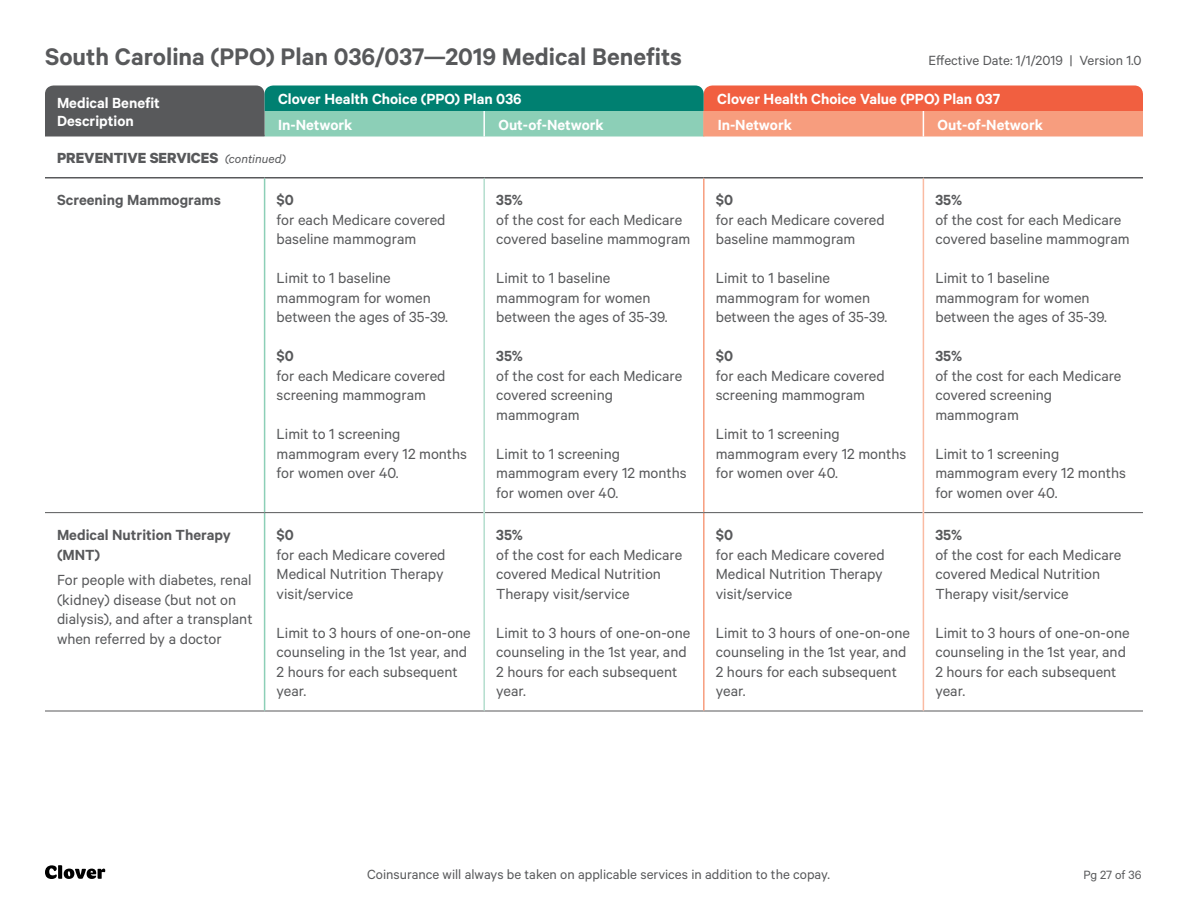
<style>
.page{position:relative;width:1188px;height:918px;background:#fff}
.page>*{position:absolute;margin:0;border:0;box-sizing:border-box;transform-origin:0 0}
.t1{font:600 27px "Calibre";color:#58595b}
.t2{font:16.5px/19.5px "Calibre";color:#58595b}
.t3{font:600 16.5px/18px "Calibre";color:#fff}
.t4{font:600 16.5px/19.5px "Calibre";color:#58595b}
.t5{font:700 16.5px "Calibre";color:#58595b}
.t6{font:15px "Calibre";color:#58595b}
.t7{font:13.5px "Calibre";color:#58595b}
.s1{font-weight:400;font-style:italic;font-size:13.5px}
</style>
<div class="page">
<svg style="left:45px;top:865px;width:60px;height:14px"></svg>
<hr style="left:45px;top:177px;width:220px;height:1px;background:#58595b">
<hr style="left:265px;top:177px;width:219px;height:1px;background:#58595b">
<hr style="left:484px;top:177px;width:220px;height:1px;background:#58595b">
<hr style="left:704px;top:177px;width:219px;height:1px;background:#58595b">
<hr style="left:923px;top:177px;width:220px;height:1px;background:#58595b">
<hr style="left:45px;top:711px;width:220px;height:1px;background:#58595b">
<hr style="left:265px;top:711px;width:219px;height:1px;background:#58595b">
<hr style="left:484px;top:711px;width:220px;height:1px;background:#58595b">
<hr style="left:704px;top:711px;width:219px;height:1px;background:#58595b">
<hr style="left:923px;top:711px;width:220px;height:1px;background:#58595b">
<hr style="left:703px;top:178px;width:2px;height:334px;background:#f79d7e">
<hr style="left:703px;top:513px;width:2px;height:198px;background:#f79d7e">
<hr style="left:264px;top:178px;width:1px;height:334px;background:#8ccfb7">
<hr style="left:264px;top:513px;width:1px;height:198px;background:#8ccfb7">
<hr style="left:45px;top:512px;width:220px;height:1px;background:#58595b">
<hr style="left:265px;top:512px;width:218px;height:1px;background:#58595b">
<hr style="left:485px;top:512px;width:219px;height:1px;background:#58595b">
<hr style="left:704px;top:512px;width:219px;height:1px;background:#58595b">
<hr style="left:924px;top:512px;width:219px;height:1px;background:#58595b">
<hr style="left:923px;top:178px;width:1px;height:335px;background:#fabba3">
<hr style="left:923px;top:513px;width:1px;height:198px;background:#fabba3">
<hr style="left:483px;top:178px;width:2px;height:335px;background:#b4dece">
<hr style="left:483px;top:513px;width:2px;height:198px;background:#b4dece">
<svg style="left:45px;top:86px;width:1098px;height:50px;background:#8f8773"></svg>
<h1 class="t1" style="left:45px;top:41px;width:639px">South Carolina (PPO) Plan 036/037—2019 Medical Benefits</h1>
<p class="t6" style="left:928px;top:52px;width:215px">Effective Date: 1/1/2019 | Version 1.0</p>
<p class="t3" style="left:57px;top:94px;width:104px">Medical Benefit<br>Description</p>
<p class="t3" style="left:278px;top:90px;width:245px">Clover Health Choice (PPO) Plan 036</p>
<p class="t3" style="left:717px;top:90px;width:284px">Clover Health Choice Value (PPO) Plan 037</p>
<p class="t3" style="left:278px;top:115px;width:76px">In-Network</p>
<p class="t3" style="left:498px;top:115px;width:107px">Out-of-Network</p>
<p class="t3" style="left:718px;top:115px;width:76px">In-Network</p>
<p class="t3" style="left:938px;top:115px;width:107px">Out-of-Network</p>
<p class="t5" style="left:57px;top:148px;width:230px">PREVENTIVE SERVICES <span class="s1">(continued)</span></p>
<p class="t4" style="left:57px;top:190px;width:165px">Screening Mammograms</p>
<p class="t4" style="left:277px;top:190px;width:19px">$0</p>
<p class="t2" style="left:277px;top:209px;width:170px">for each Medicare covered baseline mammogram</p>
<p class="t2" style="left:277px;top:268px;width:173px">Limit to 1 baseline mammogram for women between the ages of 35-39.</p>
<p class="t4" style="left:277px;top:346px;width:19px">$0</p>
<p class="t2" style="left:277px;top:365px;width:170px">for each Medicare covered screening mammogram</p>
<p class="t2" style="left:277px;top:424px;width:192px">Limit to 1 screening mammogram every 12 months for women over 40.</p>
<p class="t4" style="left:57px;top:525px;width:175px">Medical Nutrition Therapy (MNT)</p>
<p class="t2" style="left:57px;top:570px;width:197px">For people with diabetes, renal (kidney) disease (but not on dialysis), and after a transplant when referred by a doctor</p>
<p class="t4" style="left:277px;top:525px;width:19px">$0</p>
<p class="t2" style="left:277px;top:544px;width:170px;text-align:justify">for each Medicare covered Medical Nutrition Therapy visit/service</p>
<p class="t2" style="left:277px;top:622px;width:196px">Limit to 3 hours of one-on-one counseling in the 1st year, and<br>2 hours for each subsequent year.</p>
<p class="t4" style="left:496px;top:190px;width:28px">35%</p>
<p class="t2" style="left:496px;top:209px;width:196px">of the cost for each Medicare covered baseline mammogram</p>
<p class="t2" style="left:496px;top:268px;width:173px">Limit to 1 baseline mammogram for women between the ages of 35-39.</p>
<p class="t4" style="left:496px;top:346px;width:28px">35%</p>
<p class="t2" style="left:496px;top:365px;width:188px">of the cost for each Medicare covered screening mammogram</p>
<p class="t2" style="left:496px;top:443px;width:192px">Limit to 1 screening mammogram every 12 months for women over 40.</p>
<p class="t4" style="left:496px;top:525px;width:28px">35%</p>
<p class="t2" style="left:496px;top:544px;width:188px">of the cost for each Medicare covered Medical Nutrition<br>Therapy visit/service</p>
<p class="t2" style="left:496px;top:622px;width:196px">Limit to 3 hours of one-on-one counseling in the 1st year, and<br>2 hours for each subsequent year.</p>
<p class="t4" style="left:716px;top:190px;width:19px">$0</p>
<p class="t2" style="left:716px;top:209px;width:170px">for each Medicare covered baseline mammogram</p>
<p class="t2" style="left:716px;top:268px;width:173px">Limit to 1 baseline mammogram for women between the ages of 35-39.</p>
<p class="t4" style="left:716px;top:346px;width:19px">$0</p>
<p class="t2" style="left:716px;top:365px;width:170px">for each Medicare covered screening mammogram</p>
<p class="t2" style="left:716px;top:424px;width:192px">Limit to 1 screening mammogram every 12 months for women over 40.</p>
<p class="t4" style="left:716px;top:525px;width:19px">$0</p>
<p class="t2" style="left:716px;top:544px;width:170px;text-align:justify">for each Medicare covered Medical Nutrition Therapy visit/service</p>
<p class="t2" style="left:716px;top:622px;width:196px">Limit to 3 hours of one-on-one counseling in the 1st year, and<br>2 hours for each subsequent year.</p>
<p class="t4" style="left:935px;top:190px;width:28px">35%</p>
<p class="t2" style="left:935px;top:209px;width:196px">of the cost for each Medicare covered baseline mammogram</p>
<p class="t2" style="left:935px;top:268px;width:173px">Limit to 1 baseline mammogram for women between the ages of 35-39.</p>
<p class="t4" style="left:935px;top:346px;width:28px">35%</p>
<p class="t2" style="left:935px;top:365px;width:188px">of the cost for each Medicare covered screening mammogram</p>
<p class="t2" style="left:935px;top:443px;width:192px">Limit to 1 screening mammogram every 12 months for women over 40.</p>
<p class="t4" style="left:935px;top:525px;width:28px">35%</p>
<p class="t2" style="left:935px;top:544px;width:188px">of the cost for each Medicare covered Medical Nutrition<br>Therapy visit/service</p>
<p class="t2" style="left:935px;top:622px;width:196px">Limit to 3 hours of one-on-one counseling in the 1st year, and<br>2 hours for each subsequent year.</p>
<p class="t6" style="left:367px;top:866px;width:464px">Coinsurance will always be taken on applicable services in addition to the copay.</p>
<p class="t7" style="left:1083px;top:867px;width:60px">Pg 27 of 36</p>
</div>
